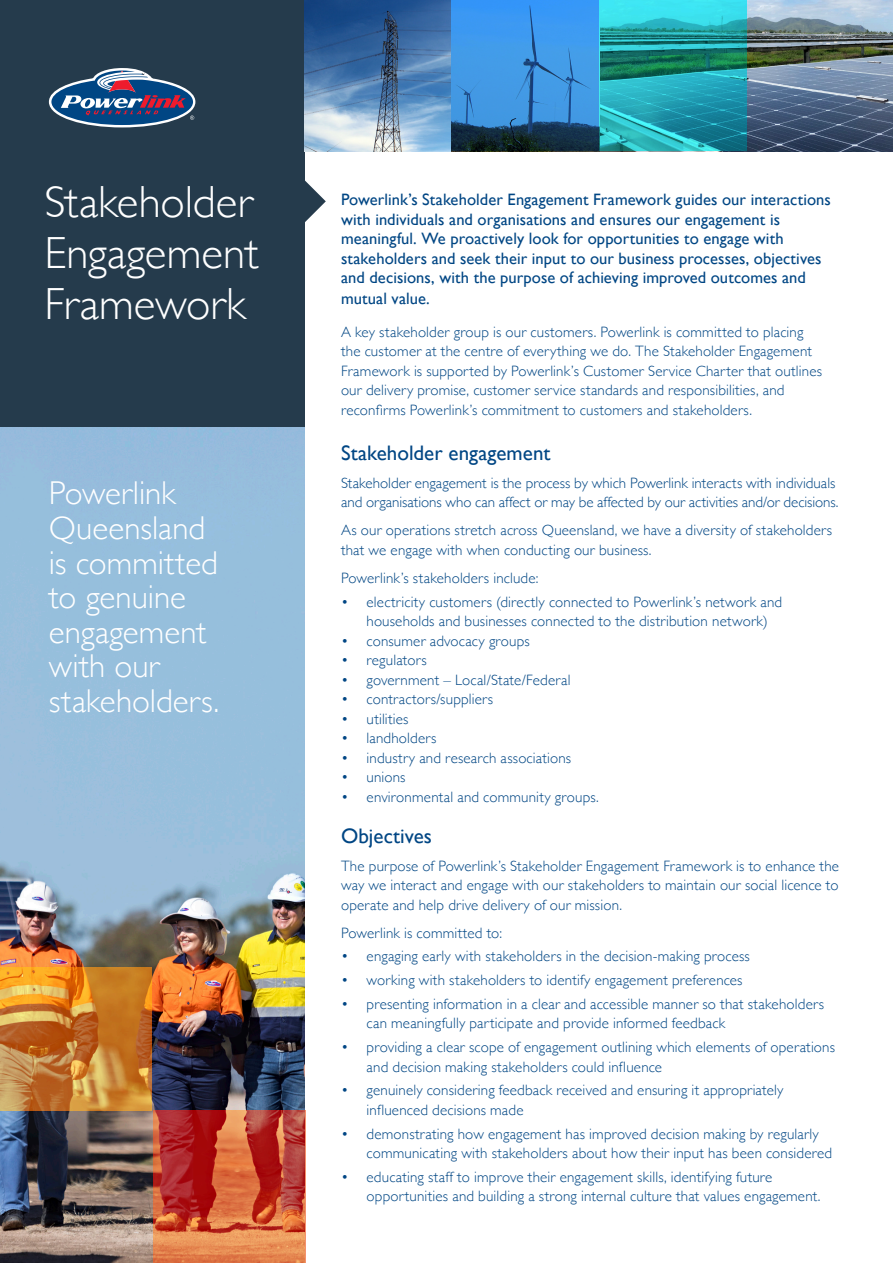
<style>
.page{position:relative;width:893px;height:1263px;background:#fff}
.page>*{position:absolute;margin:0;border:0;box-sizing:border-box;transform-origin:0 0}
.Heading_h1{font:300 45px/51px "Gill Sans";letter-spacing:-.005em;color:#fff}
.sub_head_with_highli{font:300 33px/34.5px "Gill Sans";color:#fff}
.sub_head_with_highli-2{font:21px "Gill Sans";color:#004684}
.intro_text{font:16.5px/19.5px "Gill Sans";letter-spacing:.005em;color:#004684}
.body_text{font:300 15px/19.5px "Gill Sans";letter-spacing:.01em;color:#004684}
.intro_text-2{font:300 15px/19.5px "Gill Sans";letter-spacing:.01em;color:#004684}
</style>
<div class="page">
<img style="left:0;top:426px;width:305px;height:837px">
<div style="left:0;top:0;width:305px;height:426px;background:#253b4c"></div>
<img style="left:747px;top:0;width:146px;height:151px">
<svg style="left:305px;top:0;width:147px;height:151px;background:#5e85b0"></svg>
<svg style="left:452px;top:0;width:147px;height:151px;background:#3683c8"></svg>
<svg style="left:599px;top:0;width:148px;height:151px;background:#25a5ab"></svg>
<svg style="left:49px;top:68px;width:146px;height:59px"></svg>
<svg style="left:305px;top:180px;width:21px;height:42px"></svg>
<svg style="left:0;top:967px;width:151px;height:144px;background:#cb8231"></svg>
<svg style="left:153px;top:1111px;width:152px;height:152px;background:#c75237"></svg>
<p class="Heading_h1" style="left:44px;top:175px;width:216px">Stakeholder<br>Engagement<br>Framework</p>
<p class="sub_head_with_highli" style="left:49px;top:475px;width:172px">Powerlink<br>Queensland is committed to genuine engagement with our stakeholders.</p>
<p class="intro_text" style="left:341px;top:190px;width:491px">Powerlink’s Stakeholder Engagement Framework guides our interactions with individuals and organisations and ensures our engagement is meaningful. We proactively look for opportunities to engage with stakeholders and seek their input to our business processes, objectives and decisions, with the purpose of achieving improved outcomes and</p>
<p class="intro_text" style="left:341px;top:289px;width:90px">mutual value.</p>
<p class="intro_text-2" style="left:341px;top:321px;width:482px">A key stakeholder group is our customers. Powerlink is committed to placing the customer at the centre of everything we do. The Stakeholder Engagement Framework is supported by Powerlink’s Customer Service Charter that outlines our delivery promise, customer service standards and responsibilities, and reconfirms Powerlink’s commitment to customers and stakeholders.</p>
<p class="sub_head_with_highli-2" style="left:341px;top:440px;width:211px">Stakeholder engagement</p>
<p class="body_text" style="left:341px;top:472px;width:499px">Stakeholder engagement is the process by which Powerlink interacts with individuals and organisations who can affect or may be affected by our activities and/or decisions.</p>
<p class="body_text" style="left:341px;top:520px;width:493px">As our operations stretch across Queensland, we have a diversity of stakeholders that we engage with when conducting our business.</p>
<p class="body_text" style="left:341px;top:567px;width:199px">Powerlink’s stakeholders include:</p>
<p class="body_text" style="left:367px;top:591px;width:417px;text-indent:-26px">• electricity customers (directly connected to Powerlink’s network and households and businesses connected to the distribution network)</p>
<p class="body_text" style="left:341px;top:630px;width:190px">• consumer advocacy groups</p>
<p class="body_text" style="left:341px;top:650px;width:87px">• regulators</p>
<p class="body_text" style="left:341px;top:669px;width:231px">• government – Local/State/Federal</p>
<p class="body_text" style="left:341px;top:689px;width:154px">• contractors/suppliers</p>
<p class="body_text" style="left:341px;top:708px;width:69px">• utilities</p>
<p class="body_text" style="left:341px;top:728px;width:97px">• landholders</p>
<p class="body_text" style="left:341px;top:747px;width:232px">• industry and research associations</p>
<p class="body_text" style="left:341px;top:767px;width:66px">• unions</p>
<p class="body_text" style="left:341px;top:786px;width:259px">• environmental and community groups.</p>
<p class="sub_head_with_highli-2" style="left:341px;top:823px;width:92px">Objectives</p>
<p class="body_text" style="left:341px;top:855px;width:500px;text-align:justify">The purpose of Powerlink’s Stakeholder Engagement Framework is to enhance the way we interact and engage with our stakeholders to maintain our social licence to operate and help drive delivery of our mission.</p>
<p class="body_text" style="left:341px;top:922px;width:162px">Powerlink is committed to:</p>
<p class="body_text" style="left:341px;top:946px;width:410px">• engaging early with stakeholders in the decision-making process</p>
<p class="body_text" style="left:341px;top:970px;width:403px">• working with stakeholders to identify engagement preferences</p>
<p class="body_text" style="left:367px;top:993px;width:459px;text-indent:-26px">• presenting information in a clear and accessible manner so that stakeholders can meaningfully participate and provide informed feedback</p>
<p class="body_text" style="left:367px;top:1037px;width:470px;text-indent:-26px">• providing a clear scope of engagement outlining which elements of operations and decision making stakeholders could influence</p>
<p class="body_text" style="left:367px;top:1080px;width:418px;text-indent:-26px">• genuinely considering feedback received and ensuring it appropriately influenced decisions made</p>
<p class="body_text" style="left:367px;top:1123px;width:467px;text-indent:-26px">• demonstrating how engagement has improved decision making by regularly communicating with stakeholders about how their input has been considered</p>
<p class="body_text" style="left:367px;top:1166px;width:455px;text-indent:-26px">• educating staff to improve their engagement skills, identifying future opportunities and building a strong internal culture that values engagement.</p>
</div>
